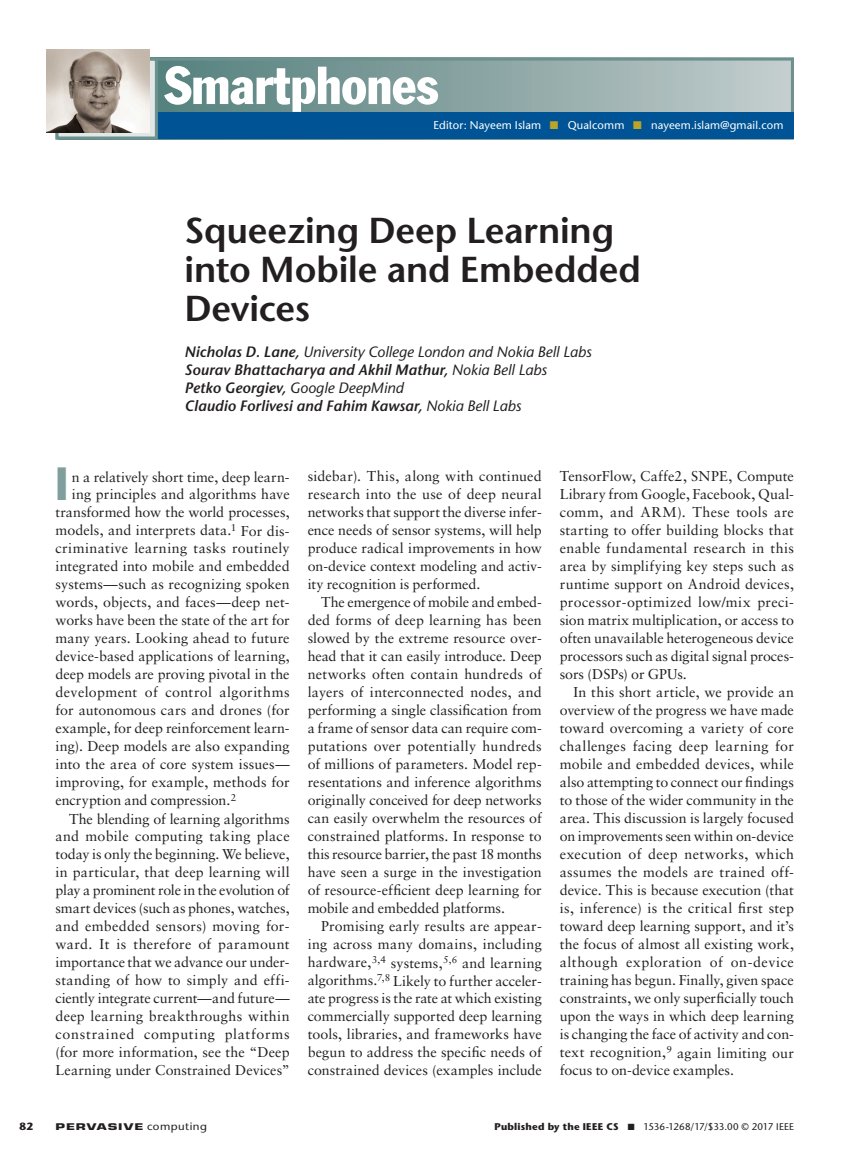
<style>
.page{position:relative;width:851px;height:1161px;background:#fff}
.page>*{position:absolute;margin:0;border:0;box-sizing:border-box;transform-origin:0 0}
.t1{font:condensed 52.5px "Franklin Gothic Std";letter-spacing:-.01em;color:#fff}
.t2{font:condensed 45.75px "Franklin Gothic Std";color:#809e9c}
.t3{font:600 36px/39px "Stone Sans Std";letter-spacing:-.005em;color:#231f20}
.t4{font:italic 600 15px/18px "Stone Sans Std";color:#231f20}
.t5{font:14.25px/18px "Sabon LT Std";letter-spacing:.005em;color:#231f20;text-align:justify}
.t6{font:14.25px "Sabon LT Std";letter-spacing:.025em;color:#231f20}
.t7{font:14.25px "Sabon LT Std";letter-spacing:-.02em;color:#231f20}
.t8{font:14.25px "Sabon LT Std";letter-spacing:.05em;color:#231f20}
.t9{font:500 11.25px "Stone Sans Std";letter-spacing:.01em;color:#fff}
.t10{font:700 10.5px "Stone Sans Std";color:#231f20}
.t11{font:500 9.75px "Stone Sans Std";color:#231f20}
.t12{font:700 9px "Eurostile LT Std";letter-spacing:.07em;color:#231f20;scale:1.5 1}
.s1{color:#bba426}
.s2{font-weight:500}
.s3{font-family:"Stone Sans Std";font-weight:500;font-size:10.5px}
.s4{font-weight:700}
</style>
<div class="page">
<svg style="left:158px;top:62px;width:631px;height:50px;background:#8aa5a3"></svg>
<div style="left:56px;top:58px;width:737px;height:82px;border:3px solid #6d918f"></div>
<div style="left:156px;top:112px;width:637px;height:28px;background:#005495"></div>
<svg style="left:56px;top:58px;width:102px;height:82px"></svg>
<img style="left:46px;top:50px;width:103px;height:82px">
<h1 class="t1" style="left:164px;top:53px;width:275px">Smartphones</h1>
<p class="t9" style="left:433px;top:118px;width:351px">Editor: Nayeem Islam <span class="s1">■</span> Qualcomm <span class="s1">■</span> nayeem.islam@gmail.com</p>
<h3 class="t3" style="left:184px;top:211px;width:458px">Squeezing Deep Learning into Mobile and Embedded<br>Devices</h3>
<p class="t4" style="left:184px;top:343px;width:408px">Nicholas D. Lane, <span class="s2">University College London and Nokia Bell Labs </span>Sourav Bhattacharya and Akhil Mathur, <span class="s2">Nokia Bell Labs<br></span>Petko Georgiev, <span class="s2">Google DeepMind<br></span>Claudio Forlivesi and Fahim Kawsar, <span class="s2">Nokia Bell Labs</span></p>
<h2 class="t2" style="left:56px;top:455px;width:14px">I</h2>
<p class="t5" style="left:72px;top:467px;width:219px">n a relatively short time, deep learn-</p>
<p class="t5" style="left:72px;top:485px;width:219px">ing principles and algorithms have</p>
<p class="t5" style="left:55px;top:503px;width:236px">transformed how the world processes,</p>
<p class="t5" style="left:55px;top:521px;width:236px">models, and interprets data.<sup>1</sup> For dis-</p>
<p class="t6" style="left:56px;top:540px;width:235px">criminative learning tasks routinely</p>
<p class="t5" style="left:56px;top:557px;width:236px">integrated into mobile and embedded</p>
<p class="t5" style="left:56px;top:575px;width:236px">systems—such as recognizing spoken</p>
<p class="t5" style="left:56px;top:593px;width:235px">words, objects, and faces—deep net-</p>
<p class="t5" style="left:56px;top:611px;width:236px">works have been the state of the art for</p>
<p class="t5" style="left:56px;top:629px;width:235px">many years. Looking ahead to future</p>
<p class="t5" style="left:56px;top:647px;width:235px">device-based applications of learning,</p>
<p class="t5" style="left:56px;top:665px;width:235px">deep models are proving pivotal in the</p>
<p class="t6" style="left:56px;top:684px;width:235px">development of control algorithms</p>
<p class="t5" style="left:56px;top:701px;width:235px">for autonomous cars and drones (for</p>
<p class="t5" style="left:56px;top:719px;width:235px">example, for deep reinforcement learn-</p>
<p class="t5" style="left:56px;top:737px;width:235px">ing). Deep models are also expanding</p>
<p class="t5" style="left:56px;top:755px;width:235px">into the area of core system issues—</p>
<p class="t5" style="left:56px;top:773px;width:236px">improving, for example, methods for</p>
<p class="t5" style="left:56px;top:791px;width:182px">encryption and compression.<sup>2</sup></p>
<p class="t5" style="left:69px;top:809px;width:222px">The blending of learning algorithms</p>
<p class="t5" style="left:56px;top:827px;width:236px">and mobile computing taking place</p>
<p class="t5" style="left:56px;top:845px;width:235px">today is only the beginning. We believe,</p>
<p class="t6" style="left:56px;top:864px;width:236px">in particular, that deep learning will</p>
<p class="t7" style="left:56px;top:882px;width:236px">play a prominent role in the evolution of</p>
<p class="t5" style="left:56px;top:899px;width:235px">smart devices (such as phones, watches,</p>
<p class="t5" style="left:56px;top:917px;width:235px">and embedded sensors) moving for-</p>
<p class="t5" style="left:56px;top:935px;width:235px">ward. It is therefore of paramount</p>
<p class="t5" style="left:56px;top:953px;width:235px">importance that we advance our under-</p>
<p class="t5" style="left:56px;top:971px;width:235px">standing of how to simply and effi-</p>
<p class="t5" style="left:56px;top:989px;width:236px">ciently integrate current—and future—</p>
<p class="t6" style="left:56px;top:1008px;width:235px">deep learning breakthroughs within</p>
<p class="t8" style="left:56px;top:1026px;width:235px">constrained computing platforms</p>
<p class="t5" style="left:56px;top:1043px;width:235px">(for more information, see the “Deep</p>
<p class="t5" style="left:56px;top:1061px;width:236px">Learning under Constrained Devices”</p>
<p class="t5" style="left:308px;top:467px;width:236px">sidebar). This, along with continued research into the use of deep neural networks that support the diverse infer&shy;ence needs of sensor systems, will help produce radical improvements in how on-device context modeling and activ&shy;ity recognition is performed.</p>
<p class="t5" style="left:308px;top:593px;width:236px;text-indent:13px">The emergence of mobile and embed&shy;ded forms of deep learning has been slowed by the extreme resource over&shy;head that it can easily introduce. Deep networks often contain hundreds of layers of interconnected nodes, and performing a single classification from a frame of sensor data can require com&shy;putations over potentially hundreds of millions of parameters. Model rep&shy;resentations and inference algorithms originally conceived for deep networks can easily overwhelm the resources of constrained platforms. In response to this resource barrier, the past 18 months have seen a surge in the investigation of resource-efficient deep learning for mobile and embedded platforms.</p>
<p class="t5" style="left:308px;top:917px;width:236px;text-indent:13px">Promising early results are appear&shy;ing across many domains, including hardware,<sup>3,4</sup> systems,<sup>5,6</sup> and learning algorithms.<sup>7,8</sup> Likely to further acceler&shy;ate progress is the rate at which existing commercially supported deep learning tools, libraries, and frameworks have begun to address the specific needs of constrained devices (examples include</p>
<p class="t5" style="left:560px;top:467px;width:236px">TensorFlow, Caffe2, SNPE, Compute Library from Google, Facebook, Qual&shy;comm, and ARM). These tools are starting to offer building blocks that enable fundamental research in this area by simplifying key steps such as runtime support on Android devices, processor-optimized low/mix preci&shy;sion matrix multiplication, or access to often unavailable heterogeneous device processors such as digital signal proces&shy;sors (DSPs) or GPUs.</p>
<p class="t5" style="left:560px;top:683px;width:236px;text-indent:13px">In this short article, we provide an overview of the progress we have made toward overcoming a variety of core challenges facing deep learning for mobile and embedded devices, while also attempting to connect our findings to those of the wider community in the area. This discussion is largely focused on improvements seen within on-device execution of deep networks, which assumes the models are trained off&shy;device. This is because execution (that is, inference) is the critical first step toward deep learning support, and it’s the focus of almost all existing work, although exploration of on-device training has begun. Finally, given space constraints, we only superficially touch upon the ways in which deep learning is changing the face of activity and con&shy;text recognition,<sup>9</sup> again limiting our focus to on-device examples.</p>
<p class="t10" style="left:20px;top:1120px;width:15px">82</p>
<p class="t12" style="left:56px;top:1121px;width:102px">PERVASIVE <span class="s3">computing</span></p>
<p class="t11" style="left:494px;top:1120px;width:301px"><span class="s4">Published by the IEEE CS</span> ■ 1536-1268/17/$33.00 © 2017 IEEE</p>
</div>
